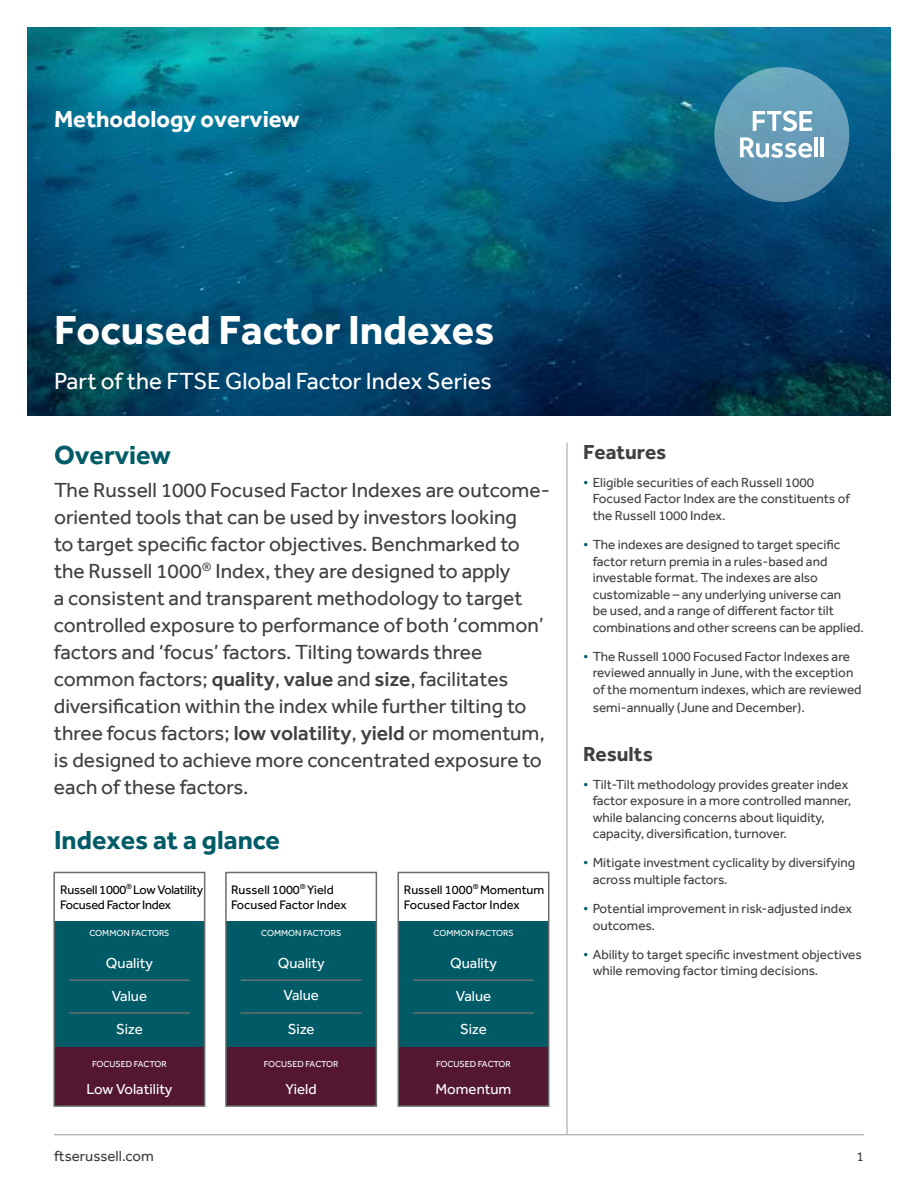
<style>
.page{position:relative;width:918px;height:1188px;background:#fff}
.page>*{position:absolute;margin:0;border:0;box-sizing:border-box;transform-origin:0 0}
.t1{font:700 42px "Effra";color:#fff}
.t2{font:700 27px "Effra";color:#005b67}
.t3{font:24px "Effra";color:#fff}
.t4{font:700 24px "Effra";color:#fff}
.t5{font:21px/27px "Effra";color:#404040}
.t6{font:700 21px "Effra";color:#404040}
.t7{font:15px/32.7px "Effra";color:#fff}
.t8{font:15px "Effra";color:#404040}
.t9{font:13.5px/16.5px "Effra";color:#404040}
.t10{font:12.75px/15.3px "Effra";color:#000}
.t11{font:12.75px/15.3px "Effra";letter-spacing:-.02em;color:#000}
.t12{font:9px "Effra";color:#fff}
.s1{font-weight:500}
.s2{color:#005b67}
</style>
<div class="page">
<hr style="left:54px;top:1134px;width:810px;height:1px;background:#9f9f9f">
<img style="left:28px;top:27px;width:862px;height:389px">
<div style="left:714px;top:67px;width:135px;height:135px;background:#689db7;border-radius:50%"></div>
<hr style="left:814px;top:137px;width:4px;height:20px;background:#fff">
<hr style="left:821px;top:137px;width:3px;height:20px;background:#fff">
<svg style="left:740px;top:137px;width:72px;height:21px"></svg>
<svg style="left:753px;top:111px;width:59px;height:20px"></svg>
<div style="left:54px;top:1043px;width:151px;height:63px;background:#531732"></div>
<div style="left:54px;top:921px;width:151px;height:126px;background:#005b67"></div>
<hr style="left:69px;top:979px;width:121px;height:2px;background:#696d6f">
<hr style="left:69px;top:1012px;width:121px;height:2px;background:#696d6f">
<div style="left:53px;top:872px;width:152px;height:235px;border:2px solid #696d6f"></div>
<div style="left:226px;top:1043px;width:150px;height:63px;background:#531732"></div>
<div style="left:226px;top:921px;width:150px;height:126px;background:#005b67"></div>
<hr style="left:241px;top:979px;width:121px;height:2px;background:#696d6f">
<hr style="left:241px;top:1012px;width:121px;height:2px;background:#696d6f">
<div style="left:225px;top:872px;width:152px;height:235px;border:2px solid #696d6f"></div>
<div style="left:398px;top:1043px;width:151px;height:63px;background:#531732"></div>
<div style="left:398px;top:921px;width:151px;height:126px;background:#005b67"></div>
<hr style="left:413px;top:979px;width:121px;height:2px;background:#696d6f">
<hr style="left:413px;top:1012px;width:121px;height:2px;background:#696d6f">
<div style="left:398px;top:872px;width:151px;height:235px;border:2px solid #696d6f"></div>
<hr style="left:567px;top:443px;width:1px;height:692px;background:#9f9f9f">
<h3 class="t4" style="left:54px;top:105px;width:247px">Methodology overview</h3>
<h1 class="t1" style="left:54px;top:305px;width:442px">Focused Factor Indexes</h1>
<h3 class="t3" style="left:54px;top:367px;width:439px">Part of the FTSE Global Factor Index Series</h3>
<h2 class="t2" style="left:54px;top:439px;width:119px">Overview</h2>
<p class="t5" style="left:54px;top:476px;width:497px">The Russell 1000 Focused Factor Indexes are outcome&shy;oriented tools that can be used by investors looking<br>to target specific factor objectives. Benchmarked to the Russell 1000<sup>®</sup> Index, they are designed to apply<br>a consistent and transparent methodology to target controlled exposure to performance of both ‘common’ factors and ‘focus’ factors. Tilting towards three common factors; <span class="s1">quality</span>, <span class="s1">value</span> and <span class="s1">size</span>, facilitates diversification within the index while further tilting to three focus factors; <span class="s1">low volatility</span>, <span class="s1">yield</span> or momentum, is designed to achieve more concentrated exposure to each of these factors.</p>
<h2 class="t2" style="left:54px;top:823px;width:228px">Indexes at a glance</h2>
<p class="t11" style="left:60px;top:882px;width:144px">Russell 1000<sup>®</sup> Low Volatility<br>Focused Factor Index</p>
<p class="t12" style="left:89px;top:928px;width:82px">COMMON FACTORS</p>
<p class="t7" style="left:106px;top:946px;width:48px">Quality</p>
<p class="t7" style="left:112px;top:979px;width:37px">Value<br>Size</p>
<p class="t12" style="left:92px;top:1059px;width:76px">FOCUSED FACTOR</p>
<p class="t7" style="left:86px;top:1072px;width:88px">Low Volatility</p>
<p class="t10" style="left:231px;top:882px;width:117px">Russell 1000<sup>®</sup> Yield<br>Focused Factor Index</p>
<p class="t12" style="left:261px;top:928px;width:82px">COMMON FACTORS</p>
<p class="t7" style="left:278px;top:947px;width:48px;line-height:32.2px;text-align:center">Quality<br>Value</p>
<p class="t7" style="left:288px;top:1012px;width:28px">Size</p>
<p class="t12" style="left:264px;top:1059px;width:76px">FOCUSED FACTOR</p>
<p class="t7" style="left:286px;top:1072px;width:33px">Yield</p>
<p class="t10" style="left:404px;top:882px;width:142px">Russell 1000<sup>®</sup> Momentum<br>Focused Factor Index</p>
<p class="t12" style="left:433px;top:928px;width:82px">COMMON FACTORS</p>
<p class="t7" style="left:450px;top:946px;width:48px">Quality</p>
<p class="t7" style="left:456px;top:979px;width:37px">Value<br>Size</p>
<p class="t12" style="left:436px;top:1059px;width:76px">FOCUSED FACTOR</p>
<p class="t7" style="left:436px;top:1072px;width:77px">Momentum</p>
<h3 class="t6" style="left:583px;top:440px;width:85px">Features</h3>
<p class="t9" style="left:593px;top:474px;width:259px;text-indent:-9px"><span class="s2">•</span> Eligible securities of each Russell 1000<br>Focused Factor Index are the constituents of the Russell 1000 Index.</p>
<p class="t9" style="left:593px;top:536px;width:273px;text-indent:-9px"><span class="s2">•</span> The indexes are designed to target specific factor return premia in a rules-based and investable format. The indexes are also customizable – any underlying universe can<br>be used, and a range of different factor tilt combinations and other screens can be applied.</p>
<p class="t9" style="left:593px;top:648px;width:270px;text-indent:-9px"><span class="s2">•</span> The Russell 1000 Focused Factor Indexes are reviewed annually in June, with the exception of the momentum indexes, which are reviewed</p>
<p class="t9" style="left:593px;top:699px;width:214px">semi-annually (June and December).</p>
<h3 class="t6" style="left:583px;top:741px;width:71px">Results</h3>
<p class="t9" style="left:593px;top:776px;width:260px;text-indent:-9px"><span class="s2">•</span> Tilt-Tilt methodology provides greater index factor exposure in a more controlled manner, while balancing concerns about liquidity, capacity, diversification, turnover.</p>
<p class="t9" style="left:593px;top:855px;width:264px;text-indent:-9px"><span class="s2">•</span> Mitigate investment cyclicality by diversifying across multiple factors.</p>
<p class="t9" style="left:593px;top:900px;width:261px;text-indent:-9px"><span class="s2">•</span> Potential improvement in risk-adjusted index outcomes.</p>
<p class="t9" style="left:593px;top:946px;width:271px;text-indent:-9px"><span class="s2">•</span> Ability to target specific investment objectives while removing factor timing decisions.</p>
<p class="t8" style="left:54px;top:1147px;width:101px">ftserussell.com</p>
<p class="t9" style="left:857px;top:1148px;width:9px">1</p>
</div>
